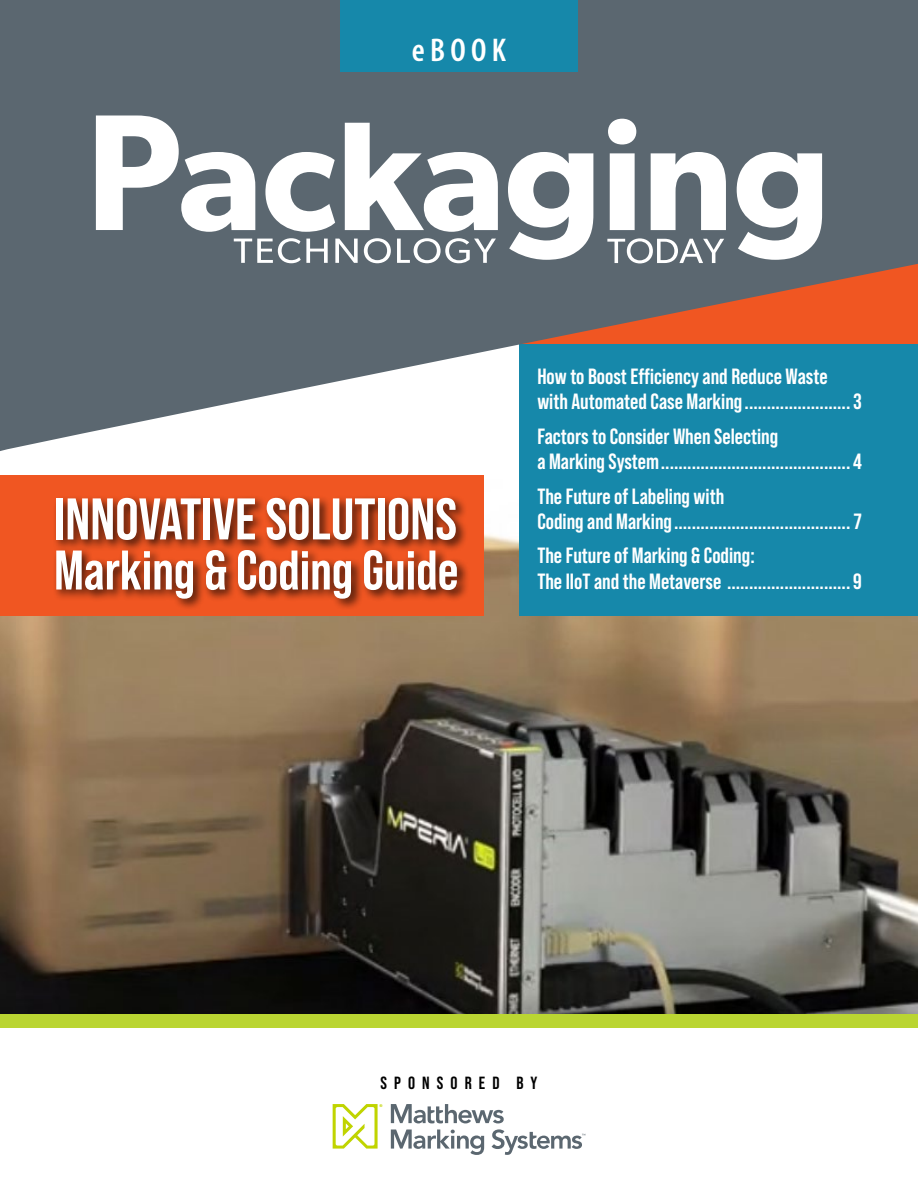
<style>
.page{position:relative;width:918px;height:1188px;background:#fff}
.page>*{position:absolute;margin:0;border:0;box-sizing:border-box;transform-origin:0 0}
.t1{font:700 58.65px "Bebas Neue Pro";color:#fff}
.t2{font:700 55.65px "Bebas Neue Pro";color:#fff}
.t3{font:600 condensed 33px "Myriad Pro";letter-spacing:.16em;color:#fff}
.t4{font:700 22.05px/25.2px "Bebas Neue Pro";color:#fff}
.t5{font:700 17.7px "Bebas Neue Pro";letter-spacing:.4em;color:#000}
.t6{font:900 3.9px "Avenir";color:#c0d400}
</style>
<div class="page">
<img style="left:0;top:534px;width:918px;height:481px">
<div style="left:0;top:475px;width:484px;height:140px;background:#f05622"></div>
<svg style="left:333px;top:1104px;width:45px;height:45px"></svg>
<svg style="left:391px;top:1104px;width:113px;height:19px"></svg>
<svg style="left:391px;top:1129px;width:93px;height:26px"></svg>
<svg style="left:492px;top:1129px;width:93px;height:26px"></svg>
<div style="left:519px;top:344px;width:399px;height:271px;background:#1688aa"></div>
<div style="left:53px;top:494px;width:417px;height:117px;background:#000;opacity:.75"></div>
<svg style="left:0;top:0;width:918px;height:451px;fill:#5b6770"></svg>
<div style="left:340px;top:0;width:238px;height:72px;background:#1688aa"></div>
<svg style="left:265px;top:152px;width:70px;height:80px"></svg>
<svg style="left:345px;top:123px;width:153px;height:109px"></svg>
<svg style="left:508px;top:152px;width:85px;height:108px"></svg>
<svg style="left:608px;top:119px;width:28px;height:111px"></svg>
<svg style="left:651px;top:152px;width:75px;height:78px"></svg>
<svg style="left:737px;top:152px;width:85px;height:108px"></svg>
<svg style="left:607px;top:238px;width:117px;height:25px"></svg>
<svg style="left:234px;top:238px;width:94px;height:25px"></svg>
<svg style="left:335px;top:239px;width:23px;height:24px"></svg>
<svg style="left:364px;top:238px;width:27px;height:25px"></svg>
<svg style="left:397px;top:238px;width:99px;height:25px"></svg>
<svg style="left:96px;top:116px;width:159px;height:116px"></svg>
<div style="left:0;top:1015px;width:918px;height:13px;background:#bad532"></div>
<h3 class="t3" style="left:412px;top:29px;width:96px">eBOOK</h3>
<h1 class="t1" style="left:54px;top:486px;width:405px">INNOVATIVE SOLUTIONS</h1>
<h2 class="t2" style="left:54px;top:538px;width:406px">Marking &amp; Coding Guide</h2>
<p class="t4" style="left:537px;top:363px;width:326px">How to Boost Efficiency and Reduce Waste with Automated Case Marking........................3</p>
<p class="t4" style="left:537px;top:423px;width:326px">Factors to Consider When Selecting<br>a Marking System...........................................4</p>
<p class="t4" style="left:537px;top:483px;width:326px">The Future of Labeling with<br>Coding and Marking........................................ 7</p>
<p class="t4" style="left:537px;top:543px;width:326px">The Future of Marking &amp; Coding:<br>The IIoT and the Metaverse ............................9</p>
<p class="t5" style="left:381px;top:1072px;width:158px">SPONSORED BY</p>
<p class="t6" style="left:379px;top:1103px;width:5px">®</p>
</div>
